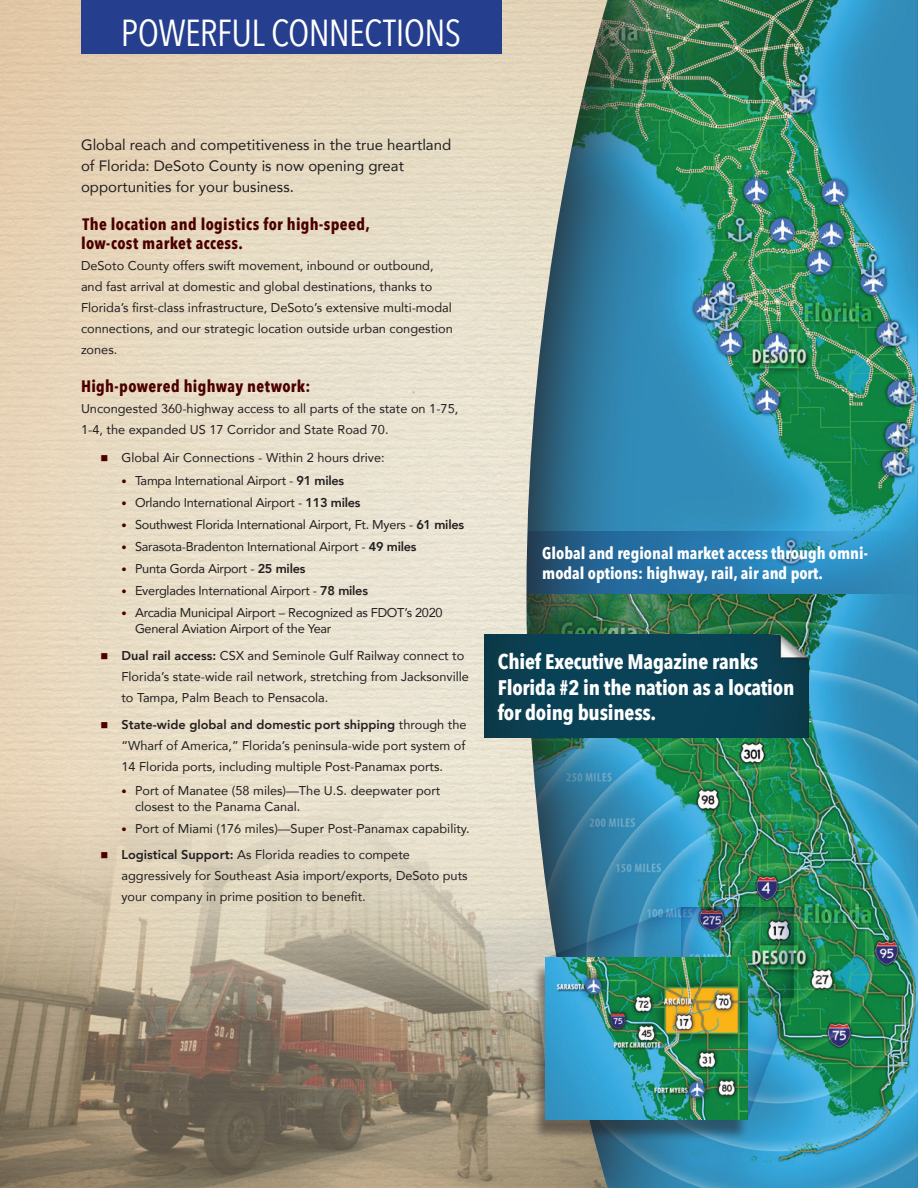
<style>
.page{position:relative;width:918px;height:1188px;background:#fff}
.page>*{position:absolute;margin:0;border:0;box-sizing:border-box;transform-origin:0 0}
.t1{font:37.5px "Avenir Next Condensed";letter-spacing:-.02em;color:#fff}
.body_paragraphs{font:700 21px/25.5px "Avenir Next Condensed";letter-spacing:-.01em;color:#fff}
.Subhead_-_GillSans{font:700 16.5px/18.8px "Avenir Next Condensed";letter-spacing:.02em;color:#4b0000}
.body_paragraphs-2{font:700 16.5px/19.8px "Avenir Next Condensed";color:#fff}
.intros{font:15px/21px "Avenir";color:#231f20}
.body_paragraphs-3{font:12.75px/21px "Avenir";color:#231f20}
.body_paragraphs-4{font:12.75px/16.5px "Avenir";letter-spacing:-.02em;color:#231f20}
.s1{font-size:10.5px;color:#4b0000}
.s2{font-weight:800}
</style>
<div class="page">
<img style="left:714px;top:0;width:203px;height:1188px">
<svg style="left:714px;top:532px;width:203px;height:62px;background:#2e8abc"></svg>
<img style="left:608px;top:0;width:106px;height:1188px">
<img style="left:0;top:0;width:608px;height:761px">
<img style="left:0;top:761px;width:613px;height:427px">
<hr style="left:917px;top:0;width:1px;height:1188px;background:#6f7073">
<img style="left:544px;top:906px;width:251px;height:214px">
<div style="left:531px;top:963px;width:218px;height:178px;background:#231f20;opacity:.5"></div>
<img style="left:545px;top:958px;width:202px;height:161px">
<img style="left:484px;top:635px;width:324px;height:102px">
<div style="left:81px;top:0;width:420px;height:54px;background:#253f8e"></div>
<svg style="left:101px;top:455px;width:6px;height:6px"></svg>
<svg style="left:101px;top:653px;width:6px;height:6px"></svg>
<svg style="left:101px;top:722px;width:6px;height:7px"></svg>
<svg style="left:101px;top:852px;width:6px;height:7px"></svg>
<p class="t1" style="left:121px;top:1px;width:342px">POWERFUL CONNECTIONS</p>
<p class="intros" style="left:81px;top:134px;width:372px">Global reach and competitiveness in the true heartland of Florida: DeSoto County is now opening great opportunities for your business.</p>
<p class="Subhead_-_GillSans" style="left:81px;top:215px;width:290px">The location and logistics for high-speed, low-cost market access.</p>
<p class="body_paragraphs-3" style="left:81px;top:255px;width:373px">DeSoto County offers swift movement, inbound or outbound, and fast arrival at domestic and global destinations, thanks to Florida’s first-class infrastructure, DeSoto’s extensive multi-modal connections, and our strategic location outside urban congestion zones.</p>
<p class="Subhead_-_GillSans" style="left:81px;top:377px;width:231px">High-powered highway network:</p>
<p class="body_paragraphs-3" style="left:81px;top:398px;width:379px">Uncongested 360-highway access to all parts of the state on 1-75,<br>1-4, the expanded US 17 Corridor and State Road 70.</p>
<p class="body_paragraphs-3" style="left:122px;top:447px;width:265px">Global Air Connections - Within 2 hours drive:</p>
<p class="body_paragraphs-4" style="left:122px;top:472px;width:224px"><span class="s1">•</span> Tampa International Airport - <span class="s2">91 miles</span></p>
<p class="body_paragraphs-4" style="left:122px;top:494px;width:241px"><span class="s1">•</span> Orlando International Airport - <span class="s2">113 miles</span></p>
<p class="body_paragraphs-4" style="left:122px;top:516px;width:344px"><span class="s1">•</span> Southwest Florida International Airport, Ft. Myers - <span class="s2">61 miles</span></p>
<p class="body_paragraphs-4" style="left:122px;top:538px;width:297px"><span class="s1">•</span> Sarasota-Bradenton International Airport - <span class="s2">49 miles</span></p>
<p class="body_paragraphs-4" style="left:122px;top:560px;width:185px"><span class="s1">•</span> Punta Gorda Airport - <span class="s2">25 miles</span></p>
<p class="body_paragraphs-4" style="left:122px;top:582px;width:248px"><span class="s1">•</span> Everglades International Airport - <span class="s2">78 miles</span></p>
<p class="body_paragraphs-4" style="left:135px;top:604px;width:309px;text-indent:-14px"><span class="s1">•</span> Arcadia Municipal Airport – Recognized as FDOT’s 2020<br>General Aviation Airport of the Year</p>
<p class="body_paragraphs-3" style="left:122px;top:644px;width:349px"><span class="s2">Dual rail access:</span> CSX and Seminole Gulf Railway connect to<br>Florida’s state-wide rail network, stretching from Jacksonville to Tampa, Palm Beach to Pensacola.</p>
<p class="body_paragraphs-3" style="left:122px;top:714px;width:347px;text-align:justify"><span class="s2">State-wide global and domestic port shipping</span> through the “Wharf of America,” Florida’s peninsula-wide port system of 14 Florida ports, including multiple Post-Panamax ports.</p>
<p class="body_paragraphs-3" style="left:135px;top:782px;width:307px;line-height:16.5px;text-indent:-14px"><span class="s1">•</span> Port of Manatee (58 miles)—The U.S. deepwater port closest to the Panama Canal.</p>
<p class="body_paragraphs-3" style="left:122px;top:818px;width:350px"><span class="s1">•</span> Port of Miami (176 miles)—Super Post-Panamax capability.</p>
<p class="body_paragraphs-3" style="left:122px;top:844px;width:348px"><span class="s2">Logistical Support:</span> As Florida readies to compete aggressively for Southeast Asia import/exports, DeSoto puts your company in prime position to benefit.</p>
<p class="body_paragraphs-2" style="left:542px;top:544px;width:327px">Global and regional market access through omni&shy;modal options: highway, rail, air and port.</p>
<p class="body_paragraphs" style="left:498px;top:649px;width:298px">Chief Executive Magazine ranks<br>Florida #2 in the nation as a location for doing business.</p>
</div>
